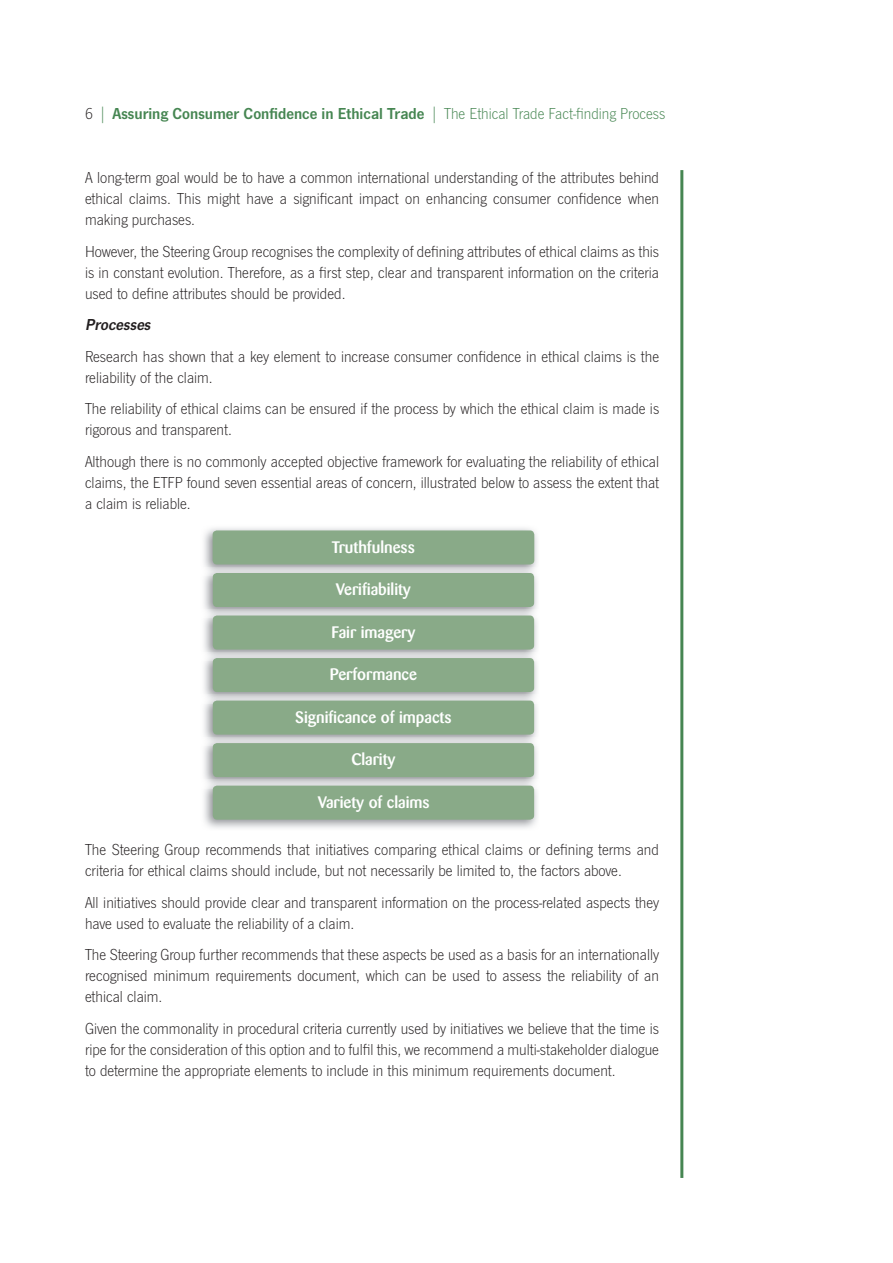
<style>
.page{position:relative;width:893px;height:1263px;background:#fff}
.page>*{position:absolute;margin:0;border:0;box-sizing:border-box;transform-origin:0 0}
.t1{font:300 16.5px/21px "News Gothic T";color:#231f20;text-align:justify}
.t2{font:500 16.5px "Barmeno";color:#fff}
.t3{font:600 16.5px "News Gothic T";color:#468652}
.t4{font:italic 600 16.5px "News Gothic T";color:#231f20}
.s1{font-weight:300;color:#231f20}
.s2{font-family:"Myriad Pro";font-weight:300;font-stretch:condensed}
.s3{font-weight:300}
</style>
<div class="page">
<img style="left:204px;top:528px;width:333px;height:81px">
<div style="left:213px;top:530px;width:321px;height:34px;background:#89aa88;border-radius:4px"></div>
<img style="left:204px;top:567px;width:333px;height:8px">
<div style="left:213px;top:573px;width:321px;height:34px;background:#89aa88;border-radius:4px"></div>
<img style="left:204px;top:618px;width:333px;height:34px">
<div style="left:213px;top:615px;width:321px;height:34px;background:#89aa88;border-radius:4px"></div>
<img style="left:204px;top:660px;width:333px;height:35px">
<div style="left:213px;top:658px;width:321px;height:34px;background:#89aa88;border-radius:4px"></div>
<img style="left:204px;top:703px;width:333px;height:34px">
<div style="left:213px;top:700px;width:321px;height:35px;background:#89aa88;border-radius:4px"></div>
<img style="left:204px;top:745px;width:333px;height:35px">
<div style="left:213px;top:743px;width:321px;height:34px;background:#89aa88;border-radius:4px"></div>
<img style="left:204px;top:788px;width:333px;height:40px">
<div style="left:213px;top:786px;width:321px;height:34px;background:#89aa88;border-radius:4px"></div>
<hr style="left:680px;top:170px;width:3px;height:1008px;background:#468652">
<p class="t3" style="left:85px;top:104px;width:582px"><span class="s1">6</span> <span class="s2">|</span> Assuring Consumer Confidence in Ethical Trade <span class="s2">|</span> <span class="s3">The Ethical Trade Fact-finding Process</span></p>
<p class="t1" style="left:85px;top:167px;width:576px">A long-term goal would be to have a common international understanding of the attributes behind ethical claims. This might have a significant impact on enhancing consumer confidence when making purchases.</p>
<p class="t1" style="left:85px;top:240px;width:576px">However, the Steering Group recognises the complexity of defining attributes of ethical claims as this is in constant evolution. Therefore, as a first step, clear and transparent information on the criteria used to define attributes should be provided.</p>
<p class="t4" style="left:85px;top:315px;width:70px">Processes</p>
<p class="t1" style="left:85px;top:345px;width:576px">Research has shown that a key element to increase consumer confidence in ethical claims is the reliability of the claim.</p>
<p class="t1" style="left:85px;top:398px;width:576px">The reliability of ethical claims can be ensured if the process by which the ethical claim is made is rigorous and transparent.</p>
<p class="t1" style="left:85px;top:450px;width:576px">Although there is no commonly accepted objective framework for evaluating the reliability of ethical claims, the ETFP found seven essential areas of concern, illustrated below to assess the extent that a claim is reliable.</p>
<p class="t2" style="left:332px;top:537px;width:85px">Truthfulness</p>
<p class="t2" style="left:336px;top:580px;width:76px">Verifiability</p>
<p class="t2" style="left:331px;top:622px;width:85px">Fair imagery</p>
<p class="t2" style="left:330px;top:665px;width:89px">Performance</p>
<p class="t2" style="left:295px;top:707px;width:158px">Significance of impacts</p>
<p class="t2" style="left:351px;top:750px;width:45px">Clarity</p>
<p class="t2" style="left:318px;top:792px;width:114px">Variety of claims</p>
<p class="t1" style="left:85px;top:839px;width:575px">The Steering Group recommends that initiatives comparing ethical claims or defining terms and criteria for ethical claims should include, but not necessarily be limited to, the factors above.</p>
<p class="t1" style="left:85px;top:891px;width:575px">All initiatives should provide clear and transparent information on the process-related aspects they have used to evaluate the reliability of a claim.</p>
<p class="t1" style="left:85px;top:944px;width:576px">The Steering Group further recommends that these aspects be used as a basis for an internationally recognised minimum requirements document, which can be used to assess the reliability of an ethical claim.</p>
<p class="t1" style="left:85px;top:1017px;width:575px">Given the commonality in procedural criteria currently used by initiatives we believe that the time is ripe for the consideration of this option and to fulfil this, we recommend a multi-stakeholder dialogue to determine the appropriate elements to include in this minimum requirements document.</p>
</div>
